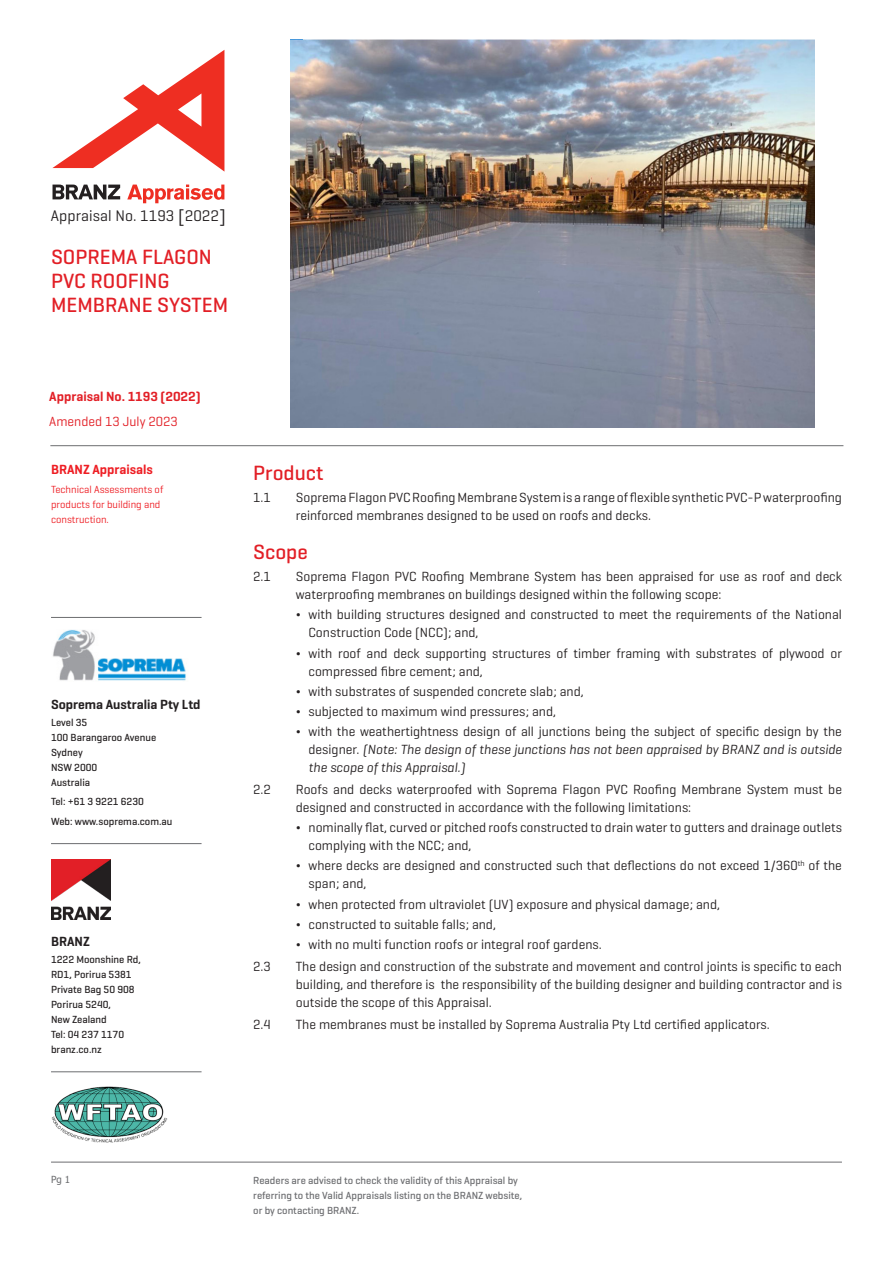
<style>
.page{position:relative;width:893px;height:1263px;background:#fff}
.page>*{position:absolute;margin:0;border:0;box-sizing:border-box;transform-origin:0 0}
.H3_Geo_P{font:500 21px/24px "Geogrotesque";color:#e21f26}
.t1{font:15.6px "Geogrotesque";letter-spacing:.005em;color:#231f20}
.t2{font:13.5px/18px "Geogrotesque";color:#231f20}
.t3{font:italic 13.5px/18px "Geogrotesque";color:#231f20;text-align:justify}
.H5_Geo_P{font:600 13.5px "Geogrotesque";color:#231f20}
.H4_Geo_P{font:600 13.5px "Geogrotesque";color:#e21f26}
.H4_Geo_P-2{font:13.5px "Geogrotesque";color:#e21f26}
.Body{font:600 13.5px "Geogrotesque";color:#ee1d23}
.Small_Body_Geo_P{font:500 10.5px/15px "Geogrotesque";color:#231f20}
.Small_Body_Geo_P-2{font:500 10.5px/15px "Geogrotesque";color:#6c6d70}
.Body-2{font:10.5px/15px "Geogrotesque";color:#ee1d23}
.t4{font:9.75px "Tahoma";color:#6c6d70}
.s1{font-size:18.3px}
.s2{font-weight:500}
.s3{font-weight:500;font-style:normal}
.s4{font-style:normal}
</style>
<div class="page">
<hr style="left:51px;top:617px;width:151px;height:1px;background:#6c6d70">
<img style="left:53px;top:629px;width:133px;height:52px">
<hr style="left:51px;top:843px;width:151px;height:1px;background:#6c6d70">
<img style="left:51px;top:859px;width:60px;height:60px">
<hr style="left:51px;top:1071px;width:151px;height:1px;background:#6c6d70">
<hr style="left:50px;top:445px;width:793px;height:1px;background:#6c6d70">
<hr style="left:51px;top:1162px;width:791px;height:1px;background:#6c6d70">
<img style="left:51px;top:1086px;width:117px;height:57px">
<svg style="left:52px;top:50px;width:172px;height:122px"></svg>
<svg style="left:127px;top:185px;width:97px;height:18px"></svg>
<svg style="left:53px;top:185px;width:67px;height:14px"></svg>
<img style="left:290px;top:39px;width:524px;height:389px">
<p class="t1" style="left:51px;top:206px;width:176px">Appraisal No. 1193 <span class="s1">[</span>2022<span class="s1">]</span></p>
<p class="H3_Geo_P" style="left:51px;top:245px;width:179px">SOPREMA FLAGON<br>PVC ROOFING<br>MEMBRANE SYSTEM</p>
<p class="H4_Geo_P" style="left:49px;top:388px;width:153px">Appraisal No. 1193 (2022)</p>
<p class="H4_Geo_P-2" style="left:49px;top:413px;width:130px">Amended 13 July 2023</p>
<p class="Body" style="left:51px;top:461px;width:103px">BRANZ Appraisals</p>
<p class="Body-2" style="left:51px;top:482px;width:114px">Technical Assessments of products for building and construction.</p>
<p class="H5_Geo_P" style="left:51px;top:696px;width:151px">Soprema Australia Pty Ltd</p>
<p class="Small_Body_Geo_P" style="left:51px;top:715px;width:38px">Level 35</p>
<p class="Small_Body_Geo_P" style="left:51px;top:730px;width:107px">100 Barangaroo Avenue</p>
<p class="Small_Body_Geo_P" style="left:51px;top:745px;width:33px">Sydney</p>
<p class="Small_Body_Geo_P" style="left:51px;top:760px;width:48px">NSW 2000</p>
<p class="Small_Body_Geo_P" style="left:51px;top:775px;width:41px">Australia</p>
<p class="Small_Body_Geo_P" style="left:51px;top:794px;width:94px">Tel: +61 3 9221 6230</p>
<p class="Small_Body_Geo_P" style="left:51px;top:813px;width:123px">Web: www.soprema.com.au</p>
<p class="H5_Geo_P" style="left:51px;top:932px;width:40px">BRANZ</p>
<p class="Small_Body_Geo_P" style="left:51px;top:951px;width:91px">1222 Moonshine Rd,</p>
<p class="Small_Body_Geo_P" style="left:51px;top:966px;width:82px">RD1, Porirua 5381</p>
<p class="Small_Body_Geo_P" style="left:51px;top:981px;width:85px">Private Bag 50 908</p>
<p class="Small_Body_Geo_P" style="left:51px;top:996px;width:62px">Porirua 5240,<br>New Zealand</p>
<p class="Small_Body_Geo_P" style="left:51px;top:1026px;width:75px">Tel: 04 237 1170</p>
<p class="Small_Body_Geo_P" style="left:51px;top:1041px;width:52px">branz.co.nz</p>
<p class="H3_Geo_P" style="left:253px;top:460px;width:72px">Product</p>
<p class="t2" style="left:253px;top:488px;width:19px">1.1</p>
<p class="t2" style="left:296px;top:488px;width:548px">Soprema Flagon PVC Roofing Membrane System is a range of flexible synthetic PVC-P waterproofing reinforced membranes designed to be used on roofs and decks.</p>
<p class="H3_Geo_P" style="left:253px;top:539px;width:56px">Scope</p>
<p class="t2" style="left:253px;top:567px;width:19px">2.1</p>
<p class="t2" style="left:296px;top:567px;width:548px">Soprema Flagon PVC Roofing Membrane System has been appraised for use as roof and deck waterproofing membranes on buildings designed within the following scope:</p>
<p class="t2" style="left:309px;top:605px;width:535px;text-indent:-13px"><span class="s2">¬</span> with building structures designed and constructed to meet the requirements of the National<br>Construction Code (NCC); and,</p>
<p class="t2" style="left:309px;top:643px;width:535px;text-indent:-13px"><span class="s2">¬</span> with roof and deck supporting structures of timber framing with substrates of plywood or compressed fibre cement; and,</p>
<p class="t2" style="left:296px;top:682px;width:290px"><span class="s2">¬</span> with substrates of suspended concrete slab; and,</p>
<p class="t2" style="left:296px;top:702px;width:262px"><span class="s2">¬</span> subjected to maximum wind pressures; and,</p>
<p class="t3" style="left:309px;top:722px;width:535px;text-indent:-13px"><span class="s3">¬</span> <span class="s4">with the weathertightness design of all junctions being the subject of specific design by the designer.</span> (Note: The design of these junctions has not been appraised by BRANZ and is outside the scope of this Appraisal.)</p>
<p class="t2" style="left:253px;top:780px;width:19px">2.2</p>
<p class="t2" style="left:296px;top:780px;width:548px">Roofs and decks waterproofed with Soprema Flagon PVC Roofing Membrane System must be designed and constructed in accordance with the following limitations:</p>
<p class="t2" style="left:309px;top:818px;width:535px;text-indent:-13px"><span class="s2">¬</span> nominally flat, curved or pitched roofs constructed to drain water to gutters and drainage outlets complying with the NCC; and,</p>
<p class="t2" style="left:309px;top:856px;width:535px;text-indent:-13px"><span class="s2">¬</span> where decks are designed and constructed such that deflections do not exceed 1/360<sup>th</sup> of the span; and,</p>
<p class="t2" style="left:296px;top:894px;width:426px"><span class="s2">¬</span> when protected from ultraviolet (UV) exposure and physical damage; and,</p>
<p class="t2" style="left:296px;top:915px;width:202px"><span class="s2">¬</span> constructed to suitable falls; and,</p>
<p class="t2" style="left:296px;top:935px;width:307px"><span class="s2">¬</span> with no multi function roofs or integral roof gardens.</p>
<p class="t2" style="left:253px;top:957px;width:19px">2.3</p>
<p class="t2" style="left:296px;top:957px;width:548px;text-align:justify">The design and construction of the substrate and movement and control joints is specific to each building, and therefore is the responsibility of the building designer and building contractor and is outside the scope of this Appraisal.</p>
<p class="t2" style="left:253px;top:1015px;width:19px">2.4</p>
<p class="t2" style="left:296px;top:1015px;width:476px">The membranes must be installed by Soprema Australia Pty Ltd certified applicators.</p>
<p class="t4" style="left:51px;top:1173px;width:21px">Pg 1</p>
<p class="Small_Body_Geo_P-2" style="left:253px;top:1172px;width:270px">Readers are advised to check the validity of this Appraisal by referring to the Valid Appraisals listing on the BRANZ website, or by contacting BRANZ.</p>
</div>
